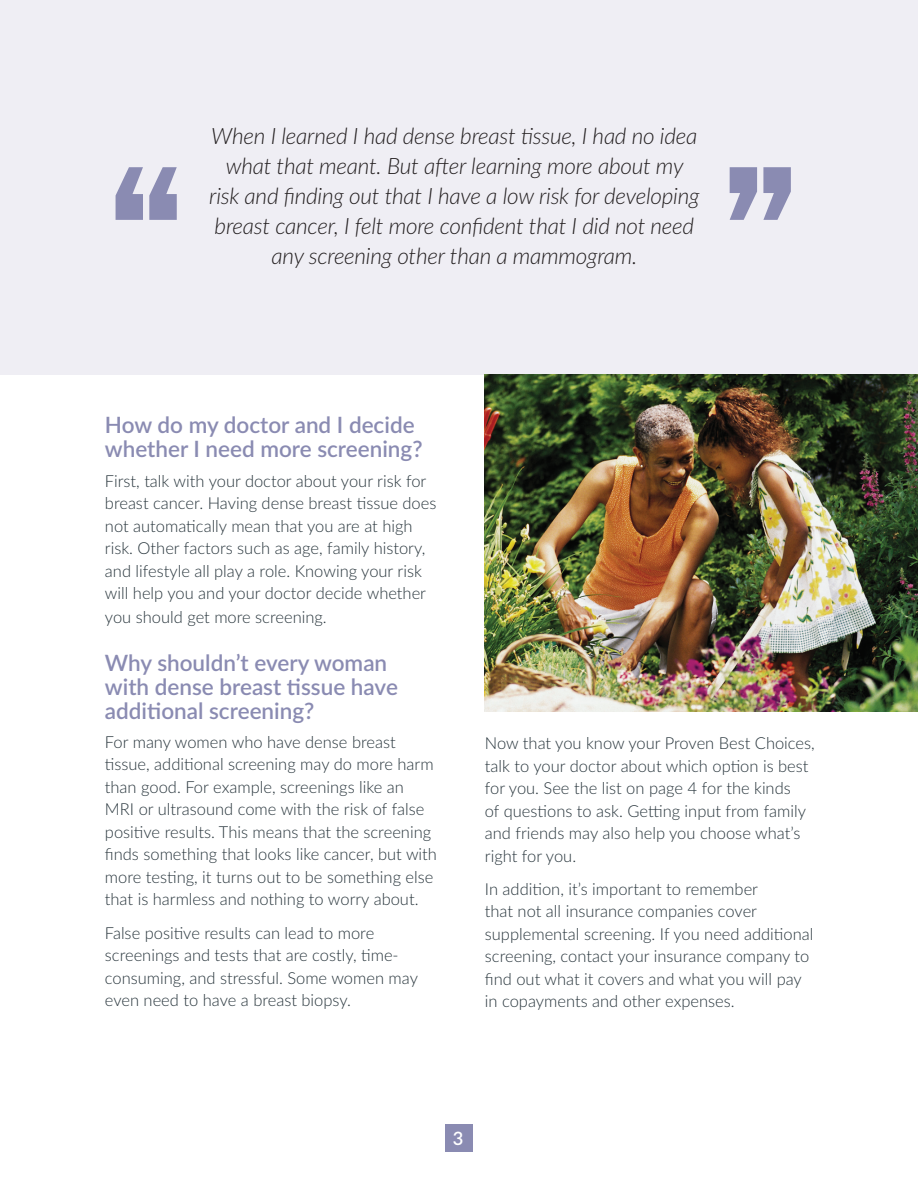
<style>
.page{position:relative;width:918px;height:1188px;background:#fff}
.page>*{position:absolute;margin:0;border:0;box-sizing:border-box;transform-origin:0 0}
.BODY{font:italic 300 22.5px/30px "Lato";letter-spacing:-.01em;color:#231f20;text-align:center}
.H1_lines{font:600 22.5px/24px "Lato";color:#8a8bb2}
.t1{font:600 18.3px "Lato";color:#fff}
.BODY-2{font:300 16.5px/22.5px "Lato";color:#29363d}
</style>
<div class="page">
<div style="left:445px;top:1124px;width:28px;height:28px;background:#8a8bb2"></div>
<div style="left:0;top:0;width:918px;height:374px;background:#efeef4"></div>
<svg style="left:116px;top:167px;width:61px;height:53px"></svg>
<svg style="left:730px;top:167px;width:61px;height:53px"></svg>
<img style="left:485px;top:374px;width:433px;height:338px">
<p class="BODY" style="left:209px;top:121px;width:492px">When I learned I had dense breast tissue, I had no idea what that meant. But after learning more about my risk and finding out that I have a low risk for developing breast cancer, I felt more confident that I did not need any screening other than a mammogram.</p>
<p class="H1_lines" style="left:105px;top:412px;width:319px">How do my doctor and I decide whether I need more screening?</p>
<p class="BODY-2" style="left:105px;top:469px;width:333px">First, talk with your doctor about your risk for breast cancer. Having dense breast tissue does not automatically mean that you are at high risk. Other factors such as age, family history, and lifestyle all play a role. Knowing your risk will help you and your doctor decide whether</p>
<p class="BODY-2" style="left:105px;top:605px;width:223px">you should get more screening.</p>
<p class="H1_lines" style="left:105px;top:650px;width:295px">Why shouldn’t every woman with dense breast tissue have additional screening?</p>
<p class="BODY-2" style="left:105px;top:730px;width:334px">For many women who have dense breast tissue, additional screening may do more harm than good. For example, screenings like an MRI or ultrasound come with the risk of false positive results. This means that the screening finds something that looks like cancer, but with more testing, it turns out to be something else that is harmless and nothing to worry about.</p>
<p class="BODY-2" style="left:105px;top:921px;width:315px">False positive results can lead to more screenings and tests that are costly, time&shy;consuming, and stressful. Some women may even need to have a breast biopsy.</p>
<p class="BODY-2" style="left:485px;top:731px;width:331px">Now that you know your Proven Best Choices, talk to your doctor about which option is best for you. See the list on page 4 for the kinds<br>of questions to ask. Getting input from family and friends may also help you choose what’s right for you.</p>
<p class="BODY-2" style="left:485px;top:877px;width:330px">In addition, it’s important to remember<br>that not all insurance companies cover supplemental screening. If you need additional screening, contact your insurance company to find out what it covers and what you will pay in copayments and other expenses.</p>
<p class="t1" style="left:453px;top:1125px;width:12px">3</p>
</div>
